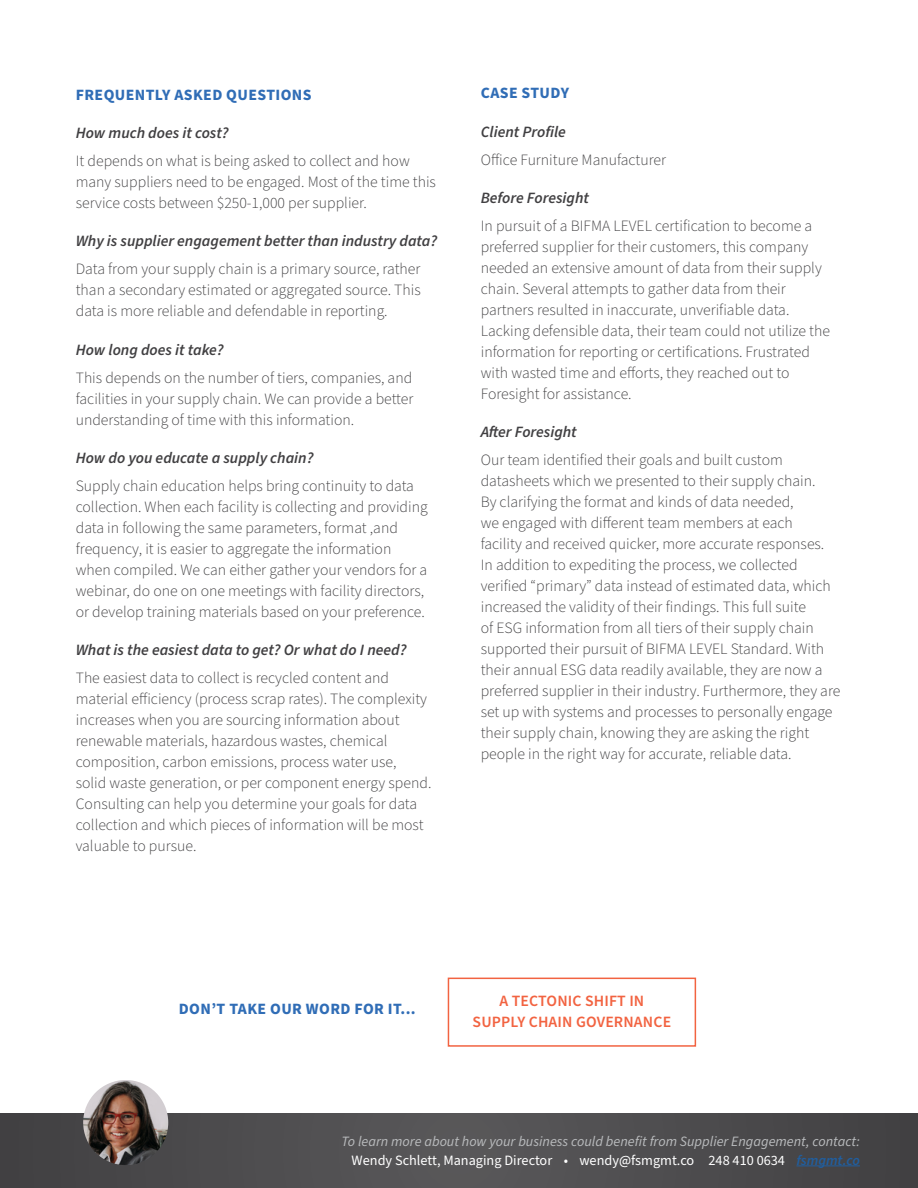
<style>
.page{position:relative;width:918px;height:1188px;background:#fff}
.page>*{position:absolute;margin:0;border:0;box-sizing:border-box;transform-origin:0 0}
.t1{font:300 15.75px/21px "Source Sans Pro";color:#414042}
.t2{font:italic 600 15.75px "Source Sans Pro";color:#414042}
.t3{font:700 15.75px "Source Sans Pro";letter-spacing:.025em;color:#306db6}
.t4{font:600 15.75px/21px "Source Sans Pro";letter-spacing:.01em;color:#f26341;text-align:center}
.t5{font:italic 14.25px "Source Sans Pro";color:#b9bbbd}
.t6{font:14.25px "Source Sans Pro";color:#fff}
.s1{font-weight:600;font-style:italic;color:#215e9e}
</style>
<div class="page">
<div style="left:448px;top:978px;width:248px;height:69px;border:2px solid #f26341"></div>
<div style="left:0;top:1113px;width:918px;height:75px;background:#4e4d4f"></div>
<hr style="left:796px;top:1166px;width:64px;height:1px;background:#215e9e">
<img style="left:83px;top:1080px;width:85px;height:85px;border-radius:43px">
<p class="t3" style="left:76px;top:84px;width:237px">FREQUENTLY ASKED QUESTIONS</p>
<p class="t2" style="left:76px;top:122px;width:154px">How much does it cost?</p>
<p class="t1" style="left:76px;top:151px;width:362px">It depends on what is being asked to collect and how many suppliers need to be engaged. Most of the time this service costs between $250-1,000 per supplier.</p>
<p class="t2" style="left:76px;top:231px;width:363px">Why is supplier engagement better than industry data?</p>
<p class="t1" style="left:76px;top:259px;width:347px;text-align:justify">Data from your supply chain is a primary source, rather than a secondary estimated or aggregated source. This data is more reliable and defendable in reporting.</p>
<p class="t2" style="left:76px;top:339px;width:149px">How long does it take?</p>
<p class="t1" style="left:76px;top:368px;width:339px;text-align:justify">This depends on the number of tiers, companies, and facilities in your supply chain. We can provide a better understanding of time with this information.</p>
<p class="t2" style="left:76px;top:447px;width:239px">How do you educate a supply chain?</p>
<p class="t1" style="left:76px;top:476px;width:353px">Supply chain education helps bring continuity to data collection. When each facility is collecting and providing data in following the same parameters, format ,and frequency, it is easier to aggregate the information when compiled. We can either gather your vendors for a webinar, do one on one meetings with facility directors, or develop training materials based on your preference.</p>
<p class="t2" style="left:76px;top:640px;width:332px">What is the easiest data to get? Or what do I need?</p>
<p class="t1" style="left:76px;top:668px;width:357px">The easiest data to collect is recycled content and material efficiency (process scrap rates). The complexity increases when you are sourcing information about renewable materials, hazardous wastes, chemical composition, carbon emissions, process water use,<br>solid waste generation, or per component energy spend.<br>Consulting can help you determine your goals for data collection and which pieces of information will be most valuable to pursue.</p>
<p class="t3" style="left:481px;top:82px;width:90px">CASE STUDY</p>
<p class="t2" style="left:481px;top:121px;width:87px">Client Profile</p>
<p class="t1" style="left:481px;top:149px;width:187px">Office Furniture Manufacturer</p>
<p class="t2" style="left:481px;top:187px;width:110px">Before Foresight</p>
<p class="t1" style="left:481px;top:216px;width:351px">In pursuit of a BIFMA LEVEL certification to become a preferred supplier for their customers, this company needed an extensive amount of data from their supply chain. Several attempts to gather data from their partners resulted in inaccurate, unverifiable data.<br>Lacking defensible data, their team could not utilize the information for reporting or certifications. Frustrated with wasted time and efforts, they reached out to Foresight for assistance.</p>
<p class="t2" style="left:481px;top:421px;width:98px">After Foresight</p>
<p class="t1" style="left:481px;top:450px;width:361px">Our team identified their goals and built custom datasheets which we presented to their supply chain.<br>By clarifying the format and kinds of data needed,<br>we engaged with different team members at each<br>facility and received quicker, more accurate responses.<br>In addition to expediting the process, we collected verified “primary” data instead of estimated data, which increased the validity of their findings. This full suite<br>of ESG information from all tiers of their supply chain supported their pursuit of BIFMA LEVEL Standard. With their annual ESG data readily available, they are now a preferred supplier in their industry. Furthermore, they are set up with systems and processes to personally engage their supply chain, knowing they are asking the right people in the right way for accurate, reliable data.</p>
<p class="t3" style="left:179px;top:998px;width:238px">DON’T TAKE OUR WORD FOR IT...</p>
<p class="t4" style="left:473px;top:991px;width:200px">A TECTONIC SHIFT IN<br>SUPPLY CHAIN GOVERNANCE</p>
<p class="t5" style="left:342px;top:1132px;width:520px">To learn more about how your business could benefit from Supplier Engagement, contact:</p>
<p class="t6" style="left:352px;top:1151px;width:510px">Wendy Schlett, Managing Director • wendy@fsmgmt.co 248 410 0634 <span class="s1">fsmgmt.co</span></p>
</div>
